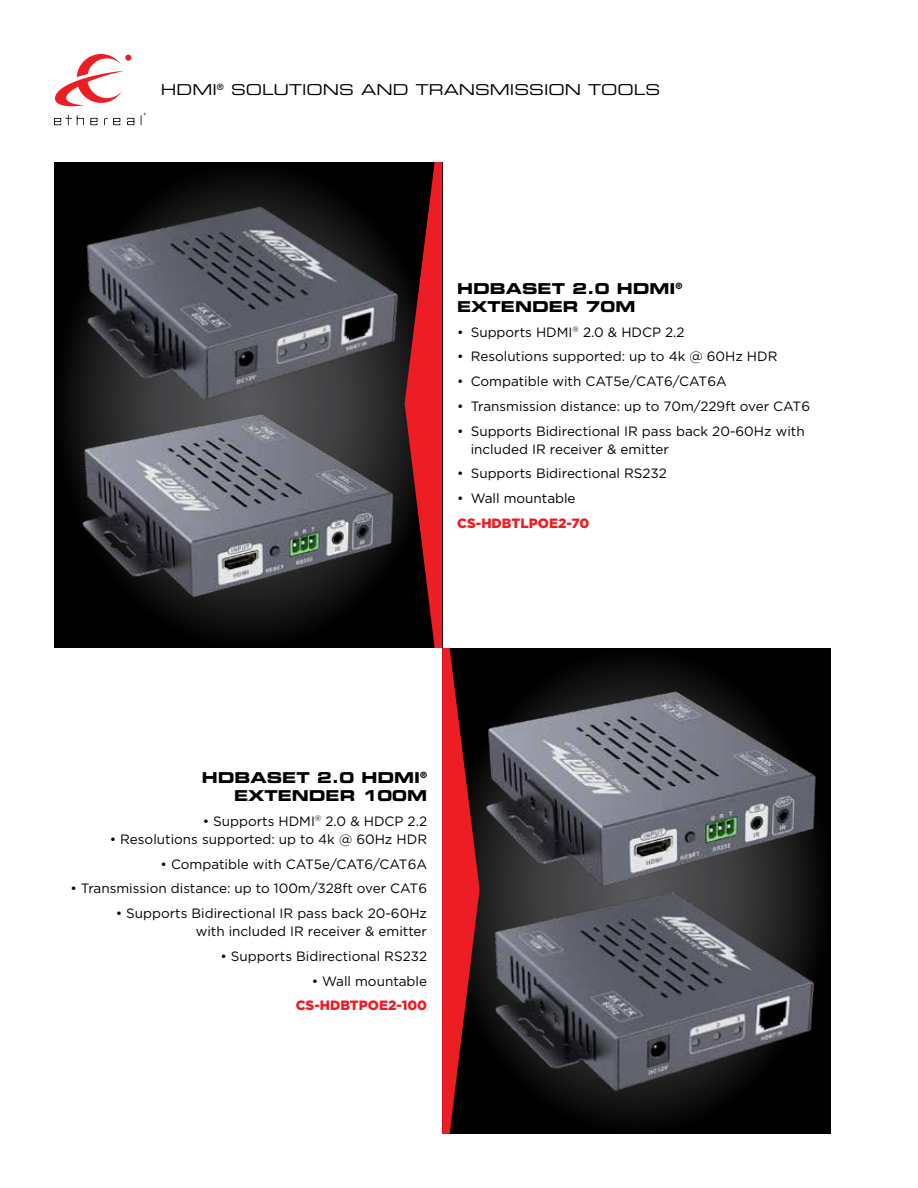
<style>
.page{position:relative;width:918px;height:1188px;background:#fff}
.page>*{position:absolute;margin:0;border:0;box-sizing:border-box;transform-origin:0 0}
.t1{font:15px/18px "Eurostile Bold Extended Two";color:#000}
.t2{font:15px "Eurostile Extended Two";color:#000}
.t3{font:13.5px/18px "Gotham";color:#000}
.t4{font:900 13.5px "Gotham";color:#ed1d24}
</style>
<div class="page">
<svg style="left:54px;top:115px;width:30px;height:10px"></svg>
<svg style="left:90px;top:118px;width:8px;height:7px"></svg>
<svg style="left:104px;top:118px;width:16px;height:7px"></svg>
<svg style="left:127px;top:118px;width:7px;height:7px"></svg>
<svg style="left:55px;top:54px;width:77px;height:53px"></svg>
<svg style="left:141px;top:113px;width:5px;height:12px"></svg>
<svg style="left:54px;top:162px;width:351px;height:486px;background:#030303"></svg>
<svg style="left:480px;top:648px;width:350px;height:486px;background:#020202"></svg>
<svg style="left:405px;top:162px;width:75px;height:972px"></svg>
<img style="left:68px;top:406px;width:331px;height:198px">
<img style="left:73px;top:178px;width:345px;height:247px">
<img style="left:464px;top:683px;width:357px;height:208px">
<img style="left:479px;top:869px;width:351px;height:250px">
<p class="t2" style="left:161px;top:80px;width:501px">HDMI<sup>®</sup> SOLUTIONS AND TRANSMISSION TOOLS</p>
<p class="t1" style="left:457px;top:279px;width:227px">HDBASET 2.0 HDMI<sup>®<br></sup>EXTENDER 70M</p>
<p class="t3" style="left:457px;top:323px;width:229px">• Supports HDMI<sup>®</sup> 2.0 &amp; HDCP 2.2</p>
<p class="t3" style="left:457px;top:347px;width:322px">• Resolutions supported: up to 4k @ 60Hz HDR</p>
<p class="t3" style="left:457px;top:372px;width:271px">• Compatible with CAT5e/CAT6/CAT6A</p>
<p class="t3" style="left:457px;top:397px;width:354px">• Transmission distance: up to 70m/229ft over CAT6</p>
<p class="t3" style="left:471px;top:422px;width:335px;text-indent:-14px">• Supports Bidirectional IR pass back 20-60Hz with included IR receiver &amp; emitter</p>
<p class="t3" style="left:457px;top:464px;width:211px">• Supports Bidirectional RS232</p>
<p class="t3" style="left:457px;top:489px;width:120px">• Wall mountable</p>
<p class="t4" style="left:457px;top:515px;width:134px">CS-HDBTLPOE2-70</p>
<p class="t1" style="left:202px;top:769px;width:227px;text-align:right">HDBASET 2.0 HDMI<sup>®<br></sup>EXTENDER 100M</p>
<p class="t3" style="left:203px;top:812px;width:226px">• Supports HDMI<sup>®</sup> 2.0 &amp; HDCP 2.2</p>
<p class="t3" style="left:110px;top:830px;width:319px">• Resolutions supported: up to 4k @ 60Hz HDR</p>
<p class="t3" style="left:161px;top:855px;width:268px">• Compatible with CAT5e/CAT6/CAT6A</p>
<p class="t3" style="left:70px;top:879px;width:358px">• Transmission distance: up to 100m/328ft over CAT6</p>
<p class="t3" style="left:116px;top:904px;width:313px;text-align:right">• Supports Bidirectional IR pass back 20-60Hz with included IR receiver &amp; emitter</p>
<p class="t3" style="left:220px;top:947px;width:208px">• Supports Bidirectional RS232</p>
<p class="t3" style="left:312px;top:972px;width:117px">• Wall mountable</p>
<p class="t4" style="left:296px;top:998px;width:133px">CS-HDBTPOE2-100</p>
</div>
